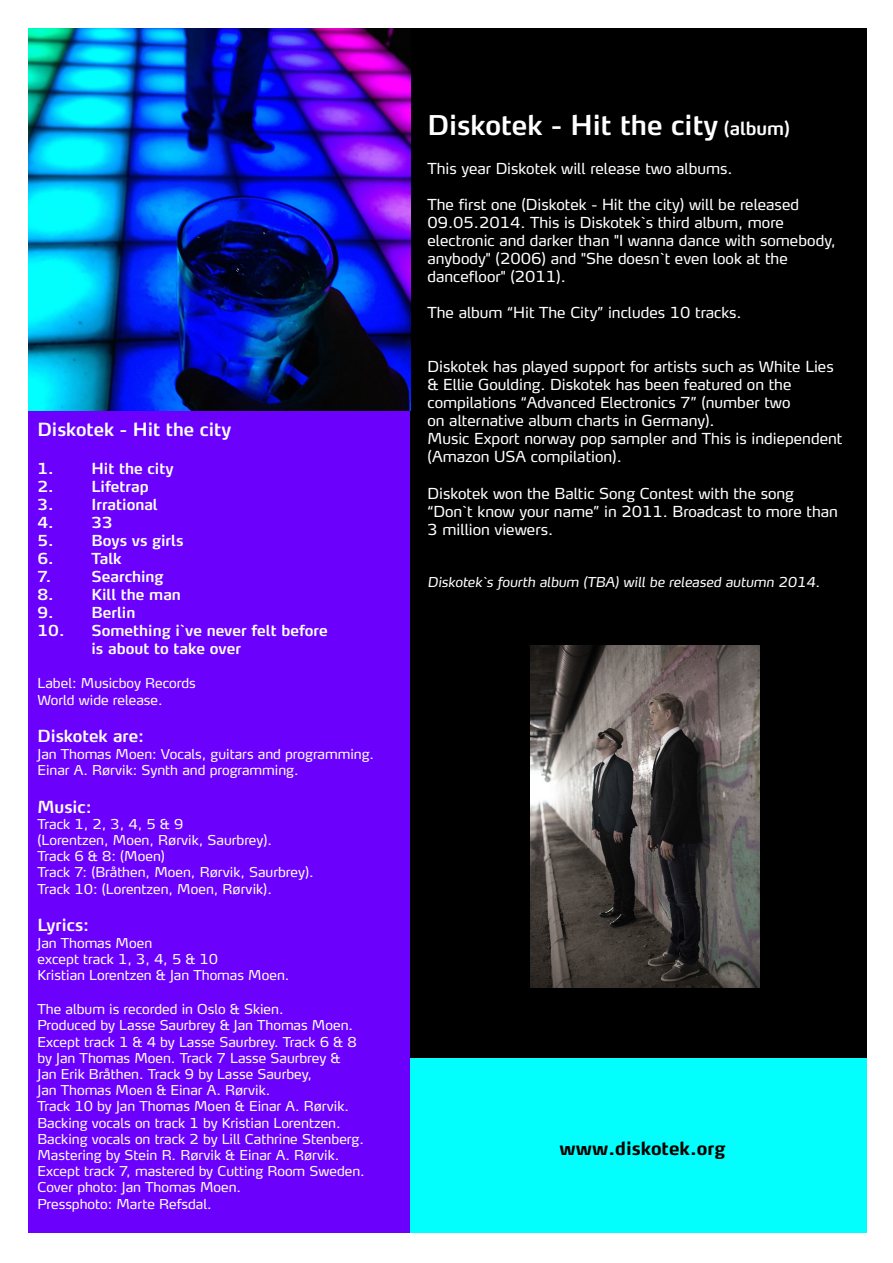
<style>
.page{position:relative;width:893px;height:1263px;background:#fff}
.page>*{position:absolute;margin:0;border:0;box-sizing:border-box;transform-origin:0 0}
.t1{font:600 27px "Max TF";color:#fff}
.t2{font:600 18px "Max TF";color:#fff}
.t3{font:700 18px "Max TF";color:#000}
.t4{font:600 16.5px "Max TF";color:#fff}
.t5{font:15px/18px "Max TF";color:#fff}
.t6{font:600 15px/18px "Max TF";color:#fff}
.t7{font:13.5px/16.2px "Max TF";color:#fff}
.t8{font:italic 13.5px "Max TF";color:#fff}
.s1{font-size:18px}
</style>
<div class="page">
<div style="left:410px;top:28px;width:457px;height:1031px;background:#000"></div>
<div style="left:28px;top:410px;width:382px;height:823px;background:#6b00fd"></div>
<img style="left:28px;top:28px;width:382px;height:382px">
<div style="left:410px;top:1059px;width:457px;height:174px;background:#02fffd"></div>
<img style="left:531px;top:646px;width:228px;height:341px">
<h2 class="t2" style="left:38px;top:418px;width:195px">Diskotek - Hit the city</h2>
<p class="t6" style="left:38px;top:459px;width:18px">1.</p>
<p class="t6" style="left:92px;top:459px;width:84px">Hit the city</p>
<p class="t6" style="left:38px;top:477px;width:18px">2.</p>
<p class="t6" style="left:92px;top:477px;width:59px">Lifetrap</p>
<p class="t6" style="left:38px;top:495px;width:18px">3.</p>
<p class="t6" style="left:92px;top:495px;width:68px">Irrational</p>
<p class="t6" style="left:38px;top:513px;width:18px">4.</p>
<p class="t6" style="left:92px;top:513px;width:23px">33</p>
<p class="t6" style="left:38px;top:531px;width:18px">5.</p>
<p class="t6" style="left:92px;top:531px;width:93px">Boys vs girls</p>
<p class="t6" style="left:38px;top:549px;width:18px">6.</p>
<p class="t6" style="left:92px;top:549px;width:32px">Talk</p>
<p class="t6" style="left:38px;top:567px;width:15px">7.</p>
<p class="t6" style="left:92px;top:567px;width:74px">Searching</p>
<p class="t6" style="left:38px;top:585px;width:18px">8.</p>
<p class="t6" style="left:92px;top:585px;width:91px">Kill the man</p>
<p class="t6" style="left:38px;top:603px;width:18px">9.</p>
<p class="t6" style="left:92px;top:603px;width:45px">Berlin</p>
<p class="t6" style="left:92px;top:621px;width:238px;text-indent:-54px">10. Something i`ve never felt before is about to take over</p>
<p class="t7" style="left:38px;top:675px;width:160px">Label: Musicboy Records<br>World wide release.</p>
<p class="t4" style="left:38px;top:726px;width:108px">Diskotek are:</p>
<p class="t7" style="left:38px;top:745px;width:338px">Jan Thomas Moen: Vocals, guitars and programming.<br>Einar A. Rørvik: Synth and programming.</p>
<p class="t4" style="left:38px;top:796px;width:56px">Music:</p>
<p class="t7" style="left:38px;top:815px;width:278px">Track 1, 2, 3, 4, 5 &amp; 9<br>(Lorentzen, Moen, Rørvik, Saurbrey).<br>Track 6 &amp; 8: (Moen)<br>Track 7: (Bråthen, Moen, Rørvik, Saurbrey).<br>Track 10: (Lorentzen, Moen, Rørvik).</p>
<p class="t4" style="left:38px;top:915px;width:53px">Lyrics:</p>
<p class="t7" style="left:38px;top:934px;width:253px">Jan Thomas Moen<br>except track 1, 3, 4, 5 &amp; 10<br>Kristian Lorentzen &amp; Jan Thomas Moen.</p>
<p class="t7" style="left:38px;top:1001px;width:329px">The album is recorded in Oslo &amp; Skien.<br>Produced by Lasse Saurbrey &amp; Jan Thomas Moen.<br>Except track 1 &amp; 4 by Lasse Saurbrey. Track 6 &amp; 8 by Jan Thomas Moen. Track 7 Lasse Saurbrey &amp;<br>Jan Erik Bråthen. Track 9 by Lasse Saurbey,<br>Jan Thomas Moen &amp; Einar A. Rørvik.<br>Track 10 by Jan Thomas Moen &amp; Einar A. Rørvik.<br>Backing vocals on track 1 by Kristian Lorentzen.<br>Backing vocals on track 2 by Lill Cathrine Stenberg.<br>Mastering by Stein R. Rørvik &amp; Einar A. Rørvik.<br>Except track 7, mastered by Cutting Room Sweden.<br>Cover photo: Jan Thomas Moen.<br>Pressphoto: Marte Refsdal.</p>
<h1 class="t1" style="left:428px;top:108px;width:364px">Diskotek - Hit the city <span class="s1">(album)</span></h1>
<p class="t5" style="left:428px;top:160px;width:306px">This year Diskotek will release two albums.</p>
<p class="t5" style="left:428px;top:196px;width:410px">The first one (Diskotek - Hit the city) will be released 09.05.2014. This is Diskotek`s third album, more electronic and darker than "I wanna dance with somebody, anybody" (2006) and "She doesn`t even look at the dancefloor" (2011).</p>
<p class="t5" style="left:428px;top:304px;width:316px">The album “Hit The City” includes 10 tracks.</p>
<p class="t5" style="left:428px;top:358px;width:416px">Diskotek has played support for artists such as White Lies &amp; Ellie Goulding. Diskotek has been featured on the compilations “Advanced Electronics 7” (number two<br>on alternative album charts in Germany).<br>Music Export norway pop sampler and This is indiependent (Amazon USA compilation).</p>
<p class="t5" style="left:428px;top:484px;width:412px">Diskotek won the Baltic Song Contest with the song “Don`t know your name” in 2011. Broadcast to more than<br>3 million viewers.</p>
<p class="t8" style="left:428px;top:573px;width:394px">Diskotek`s fourth album (TBA) will be released autumn 2014.</p>
<h2 class="t3" style="left:560px;top:1137px;width:167px">www.diskotek.org</h2>
</div>
